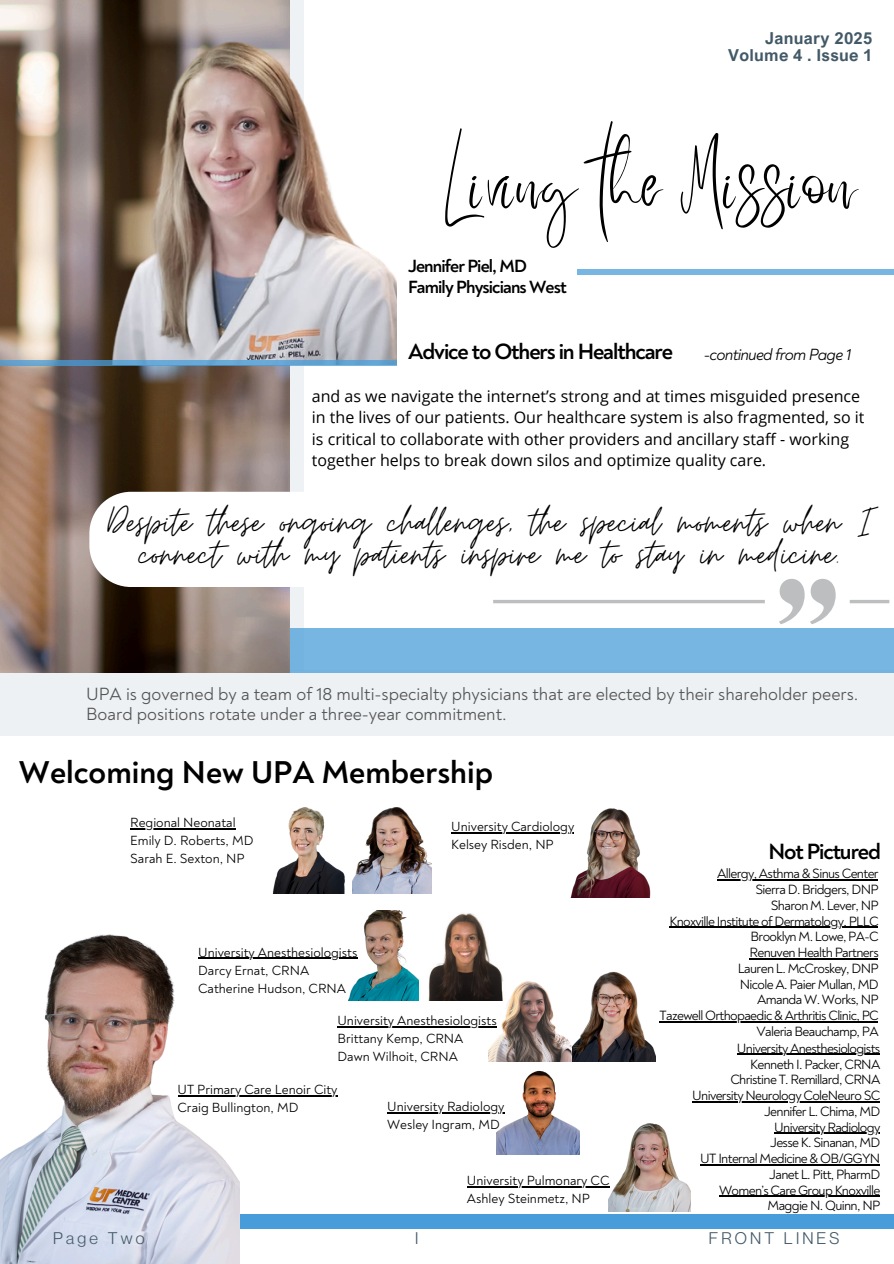
<style>
.page{position:relative;width:894px;height:1264px;background:#fff}
.page>*{position:absolute;margin:0;border:0;box-sizing:border-box;transform-origin:0 0}
.t1{font:59.25px "Better Saturday";color:#000}
.t2{font:45px/32.7px "Moon Time";color:#000;text-align:center}
.t3{font:700 32.1px "Noah";color:#000}
.t4{font:700 22.5px "Noah";letter-spacing:-.05em;color:#000}
.t5{font:18px/20.2px "Noah";color:#545454}
.t6{font:700 18px/21.3px "Noah";letter-spacing:-.05em;color:#000}
.t7{font:700 16.5px/16.8px "Arial Nova";letter-spacing:.02em;color:#435967;text-align:right}
.t8{font:italic 16.5px "Noah";letter-spacing:-.05em;color:#000}
.t9{font:16.5px "Neue Montreal";letter-spacing:.19em;color:#435967}
.t10{font:16.05px/21.3px "Open Sans";color:#000}
.t11{font:13.65px "Noah";letter-spacing:-.05em;color:#000}
.t12{font:13.5px "Noah";color:#000}
</style>
<div class="page">
<div style="left:0;top:670px;width:893px;height:66px;background:#edf1f4"></div>
<div style="left:0;top:1214px;width:893px;height:14px;background:#479dda"></div>
<div style="left:289px;top:0;width:15px;height:628px;background:#eef2f4"></div>
<div style="left:0;top:628px;width:893px;height:45px;background:#77b6e3"></div>
<img style="left:0;top:0;width:289px;height:672px">
<div style="left:576px;top:269px;width:317px;height:6px;background:#77b6e3"></div>
<hr style="left:493px;top:600px;width:271px;height:3px;background:#bcbec0">
<hr style="left:849px;top:600px;width:40px;height:3px;background:#bcbec0">
<hr style="left:617px;top:561px;width:272px;height:1px;background:#bcbec0">
<hr style="left:493px;top:561px;width:39px;height:1px;background:#bcbec0">
<svg style="left:546px;top:561px;width:289px;height:63px"></svg>
<img style="left:108px;top:13px;width:289px;height:347px">
<svg style="left:0;top:360px;width:397px;height:6px;background:#619fcc"></svg>
<svg style="left:89px;top:492px;width:215px;height:95px"></svg>
<img style="left:273px;top:807px;width:72px;height:86px">
<hr style="left:717px;top:879px;width:160px;height:1px;background:#000">
<hr style="left:669px;top:926px;width:208px;height:1px;background:#000">
<hr style="left:749px;top:958px;width:128px;height:1px;background:#000">
<hr style="left:659px;top:1021px;width:218px;height:1px;background:#000">
<hr style="left:736px;top:1053px;width:143px;height:1px;background:#000">
<hr style="left:692px;top:1101px;width:187px;height:1px;background:#000">
<hr style="left:774px;top:1132px;width:105px;height:1px;background:#000">
<hr style="left:700px;top:1164px;width:179px;height:1px;background:#000">
<hr style="left:718px;top:1195px;width:161px;height:1px;background:#000">
<img style="left:352px;top:807px;width:79px;height:86px">
<img style="left:348px;top:911px;width:71px;height:89px">
<img style="left:428px;top:913px;width:72px;height:87px">
<img style="left:488px;top:971px;width:167px;height:90px">
<hr style="left:451px;top:832px;width:123px;height:1px;background:#000">
<img style="left:569px;top:808px;width:82px;height:89px">
<hr style="left:467px;top:1186px;width:142px;height:1px;background:#000">
<img style="left:608px;top:1123px;width:82px;height:88px">
<img style="left:496px;top:1070px;width:83px;height:84px">
<hr style="left:177px;top:1095px;width:160px;height:1px;background:#000">
<img style="left:0;top:934px;width:239px;height:329px">
<hr style="left:130px;top:828px;width:105px;height:1px;background:#000">
<hr style="left:198px;top:957px;width:159px;height:2px;background:#000">
<hr style="left:387px;top:1112px;width:117px;height:1px;background:#000">
<hr style="left:337px;top:1025px;width:159px;height:2px;background:#000">
<p class="t7" style="left:728px;top:29px;width:146px">January 2025<br>Volume 4 . Issue 1</p>
<p class="t1" style="left:442px;top:172px;width:415px">Living the Mission</p>
<p class="t6" style="left:408px;top:256px;width:160px">Jennifer Piel, MD<br>Family Physicians West</p>
<p class="t4" style="left:408px;top:338px;width:266px">Advice to Others in Healthcare</p>
<p class="t8" style="left:703px;top:345px;width:149px">-continued from Page 1</p>
<p class="t10" style="left:312px;top:385px;width:554px">and as we navigate the internet’s strong and at times misguided presence in the lives of our patients. Our healthcare system is also fragmented, so it is critical to collaborate with other providers and ancillary staff - working together helps to break down silos and optimize quality care.</p>
<p class="t2" style="left:107px;top:506px;width:765px">Despite these ongoing challenges, the special moments when I connect with my patients inspire me to stay in medicine.</p>
<p class="t5" style="left:86px;top:684px;width:773px">UPA is governed by a team of 18 multi-specialty physicians that are elected by their shareholder peers.<br>Board positions rotate under a three-year commitment.</p>
<p class="t3" style="left:19px;top:753px;width:475px">Welcoming New UPA Membership</p>
<p class="t12" style="left:130px;top:814px;width:107px">Regional Neonatal</p>
<p class="t12" style="left:130px;top:832px;width:125px">Emily D. Roberts, MD</p>
<p class="t12" style="left:130px;top:850px;width:116px">Sarah E. Sexton, NP</p>
<p class="t12" style="left:198px;top:944px;width:161px">University Anesthesiologists</p>
<p class="t12" style="left:198px;top:962px;width:112px">Darcy Ernat, CRNA</p>
<p class="t12" style="left:198px;top:980px;width:149px">Catherine Hudson, CRNA</p>
<p class="t12" style="left:451px;top:818px;width:124px">University Cardiology</p>
<p class="t12" style="left:451px;top:836px;width:104px">Kelsey Risden, NP</p>
<p class="t12" style="left:337px;top:1012px;width:161px">University Anesthesiologists</p>
<p class="t12" style="left:337px;top:1030px;width:127px">Brittany Kemp, CRNA</p>
<p class="t12" style="left:337px;top:1048px;width:122px">Dawn Wilhoit, CRNA</p>
<p class="t12" style="left:177px;top:1081px;width:161px">UT Primary Care Lenoir City</p>
<p class="t12" style="left:177px;top:1099px;width:122px">Craig Bullington, MD</p>
<p class="t12" style="left:387px;top:1098px;width:119px">University Radiology</p>
<p class="t12" style="left:387px;top:1116px;width:114px">Wesley Ingram, MD</p>
<p class="t12" style="left:467px;top:1172px;width:144px">University Pulmonary CC</p>
<p class="t12" style="left:467px;top:1190px;width:124px">Ashley Steinmetz, NP</p>
<p class="t4" style="left:768px;top:838px;width:114px">Not Pictured</p>
<h5 class="t11" style="left:717px;top:865px;width:163px">Allergy, Asthma &amp; Sinus Center</h5>
<h1 class="t11" style="left:755px;top:881px;width:125px">Sierra D. Bridgers, DNP</h1>
<h5 class="t11" style="left:770px;top:897px;width:109px">Sharon M. Lever, NP</h5>
<h4 class="t11" style="left:669px;top:912px;width:211px">Knoxville Institute of Dermatology, PLLC</h4>
<h6 class="t11" style="left:750px;top:928px;width:130px">Brooklyn M. Lowe, PA-C</h6>
<p class="t11" style="left:749px;top:944px;width:131px">Renuven Health Partners</p>
<h2 class="t11" style="left:737px;top:960px;width:142px">Lauren L. McCroskey, DNP</h2>
<p class="t11" style="left:739px;top:975px;width:140px">Nicole A. Paier Mullan, MD</p>
<h6 class="t11" style="left:757px;top:991px;width:123px">Amanda W. Works, NP</h6>
<h3 class="t11" style="left:659px;top:1007px;width:220px">Tazewell Orthopaedic &amp; Arthritis Clinic, PC</h3>
<p class="t11" style="left:756px;top:1023px;width:123px">Valeria Beauchamp, PA</p>
<p class="t11" style="left:736px;top:1039px;width:145px">University Anesthesiologists</p>
<p class="t11" style="left:750px;top:1055px;width:131px">Kenneth I. Packer, CRNA</p>
<p class="t11" style="left:730px;top:1071px;width:151px">Christine T. Remillard, CRNA</p>
<p class="t11" style="left:692px;top:1087px;width:189px">University Neurology ColeNeuro SC</p>
<p class="t11" style="left:763px;top:1102px;width:118px">Jennifer L. Chima, MD</p>
<p class="t11" style="left:774px;top:1118px;width:108px">University Radiology</p>
<p class="t11" style="left:769px;top:1134px;width:112px">Jesse K. Sinanan, MD</p>
<h4 class="t11" style="left:700px;top:1150px;width:181px">UT Internal Medicine &amp; OB/GGYN</h4>
<p class="t11" style="left:769px;top:1165px;width:113px">Janet L. Pitt, PharmD</p>
<p class="t11" style="left:718px;top:1181px;width:163px">Women’s Care Group Knoxville</p>
<p class="t11" style="left:767px;top:1197px;width:114px">Maggie N. Quinn, NP</p>
<p class="t9" style="left:53px;top:1228px;width:93px">Page Two</p>
<p class="t9" style="left:415px;top:1228px;width:5px">I</p>
<p class="t9" style="left:708px;top:1228px;width:132px">FRONT LINES</p>
</div>
